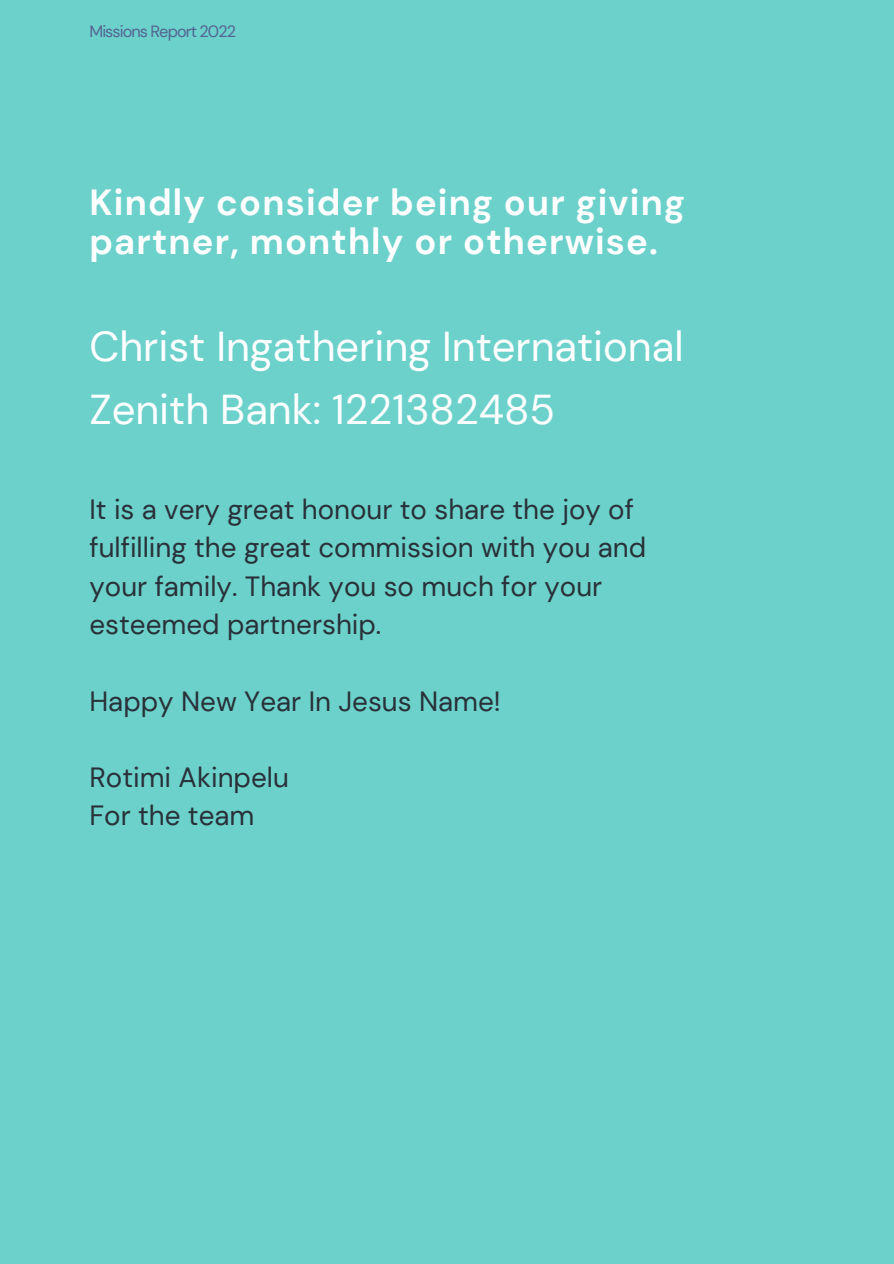
<style>
.page{position:relative;width:894px;height:1264px;background:#fff}
.page>*{position:absolute;margin:0;border:0;box-sizing:border-box;transform-origin:0 0}
.t1{font:41.7px/63px "DM Sans";color:#fff}
.t2{font:700 36.3px/39.5px "DM Sans";letter-spacing:.035em;color:#fff}
.t3{font:27.75px/38.2px "DM Sans";color:#293039}
.t4{font:16.35px "DM Sans";letter-spacing:-.055em;color:#536490}
</style>
<div class="page">
<div style="left:0;top:0;width:893px;height:1263px;background:#6cd1cb"></div>
<p class="t4" style="left:89px;top:21px;width:148px">Missions Report 2022</p>
<h2 class="t2" style="left:89px;top:183px;width:596px">Kindly consider being our giving partner, monthly or otherwise.</h2>
<h1 class="t1" style="left:89px;top:315px;width:595px">Christ Ingathering International<br>Zenith Bank: 1221382485</h1>
<p class="t3" style="left:89px;top:490px;width:558px">It is a very great honour to share the joy of fulfilling the great commission with you and your family. Thank you so much for your esteemed partnership.</p>
<p class="t3" style="left:89px;top:682px;width:413px">Happy New Year In Jesus Name!</p>
<p class="t3" style="left:89px;top:758px;width:201px">Rotimi Akinpelu<br>For the team</p>
</div>
